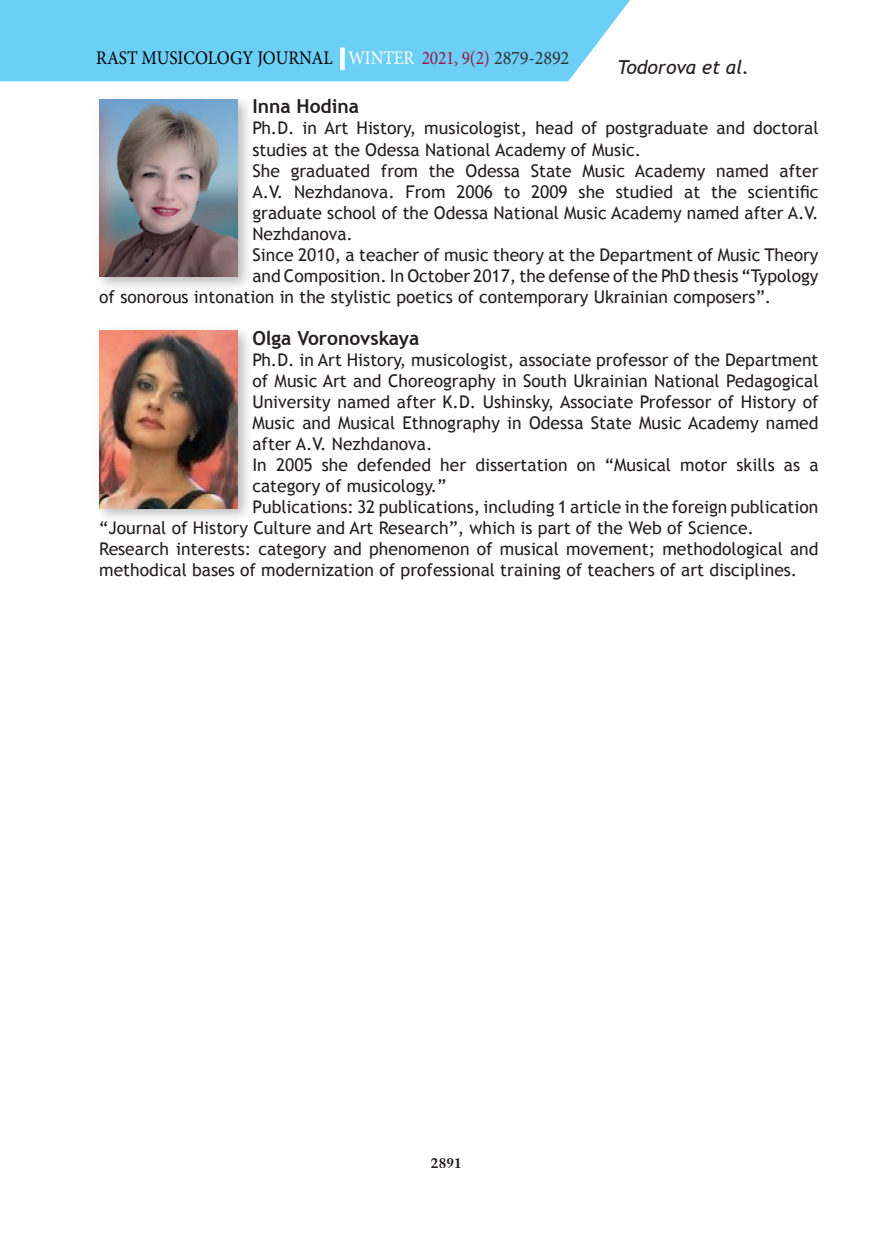
<style>
.page{position:relative;width:893px;height:1241px;background:#fff}
.page>*{position:absolute;margin:0;border:0;box-sizing:border-box;transform-origin:0 0}
.t1{font:19.25px "Minion Pro";letter-spacing:-.01em;color:#000;scale:.9 1}
.t2{font:700 19.25px "Trebuchet MS";color:#231f20}
.t3{font:italic 19.25px "Trebuchet MS";color:#231f20}
.t4{font:17.5px "Trebuchet MS";color:#231f20}
.t5{font:700 14px "Trump Mediaeval";color:#231f20}
.s1{color:#fff}
.s2{color:#9b1746}
.s3{color:#333233}
</style>
<div class="page">
<div style="left:0;top:0;width:630px;height:81px;background:#6bcff6"></div>
<div style="left:340px;top:47px;width:5px;height:23px;border:4px solid #fff"></div>
<div style="left:94px;top:94px;width:159px;height:198px;background:#231f20;opacity:.3"></div>
<img style="left:99px;top:99px;width:139px;height:177px">
<div style="left:94px;top:325px;width:159px;height:199px;background:#231f20;opacity:.3"></div>
<img style="left:99px;top:331px;width:139px;height:177px">
<p class="t1" style="left:96px;top:45px;width:527px">RAST MUSICOLOGY JOURNAL <span class="s1">| WINTER</span> <span class="s2">2021, 9(2)</span> <span class="s3">2879-2892</span></p>
<p class="t3" style="left:618px;top:56px;width:133px">Todorova et al.</p>
<p class="t2" style="left:252px;top:95px;width:108px">Inna Hodina</p>
<p class="t4" style="left:252px;top:118px;width:568px">Ph.D. in Art History, musicologist, head of postgraduate and doctoral</p>
<p class="t4" style="left:252px;top:139px;width:390px">studies at the Odessa National Academy of Music.</p>
<p class="t4" style="left:252px;top:160px;width:568px">She graduated from the Odessa State Music Academy named after</p>
<p class="t4" style="left:252px;top:181px;width:568px">A.V. Nezhdanova. From 2006 to 2009 she studied at the scientific</p>
<p class="t4" style="left:252px;top:202px;width:568px">graduate school of the Odessa National Music Academy named after A.V.</p>
<p class="t4" style="left:252px;top:223px;width:102px">Nezhdanova.</p>
<p class="t4" style="left:252px;top:244px;width:568px">Since 2010, a teacher of music theory at the Department of Music Theory</p>
<p class="t4" style="left:252px;top:265px;width:568px">and Composition. In October 2017, the defense of the PhD thesis “Typology</p>
<p class="t4" style="left:99px;top:286px;width:674px">of sonorous intonation in the stylistic poetics of contemporary Ukrainian composers”.</p>
<p class="t2" style="left:252px;top:327px;width:169px">Olga Voronovskaya</p>
<p class="t4" style="left:252px;top:350px;width:568px">Ph.D. in Art History, musicologist, associate professor of the Department</p>
<p class="t4" style="left:252px;top:371px;width:568px">of Music Art and Choreography in South Ukrainian National Pedagogical</p>
<p class="t4" style="left:252px;top:392px;width:568px">University named after K.D. Ushinsky, Associate Professor of History of</p>
<p class="t4" style="left:252px;top:413px;width:568px">Music and Musical Ethnography in Odessa State Music Academy named</p>
<p class="t4" style="left:252px;top:434px;width:182px">after A.V. Nezhdanova.</p>
<p class="t4" style="left:252px;top:455px;width:568px">In 2005 she defended her dissertation on “Musical motor skills as a</p>
<p class="t4" style="left:252px;top:476px;width:195px">category of musicology.”</p>
<p class="t4" style="left:252px;top:497px;width:568px">Publications: 32 publications, including 1 article in the foreign publication</p>
<p class="t4" style="left:99px;top:518px;width:656px">“Journal of History Culture and Art Research”, which is part of the Web of Science.</p>
<p class="t4" style="left:99px;top:539px;width:721px">Research interests: category and phenomenon of musical movement; methodological and</p>
<p class="t4" style="left:99px;top:560px;width:700px">methodical bases of modernization of professional training of teachers of art disciplines.</p>
<p class="t5" style="left:431px;top:1153px;width:33px">2891</p>
</div>
